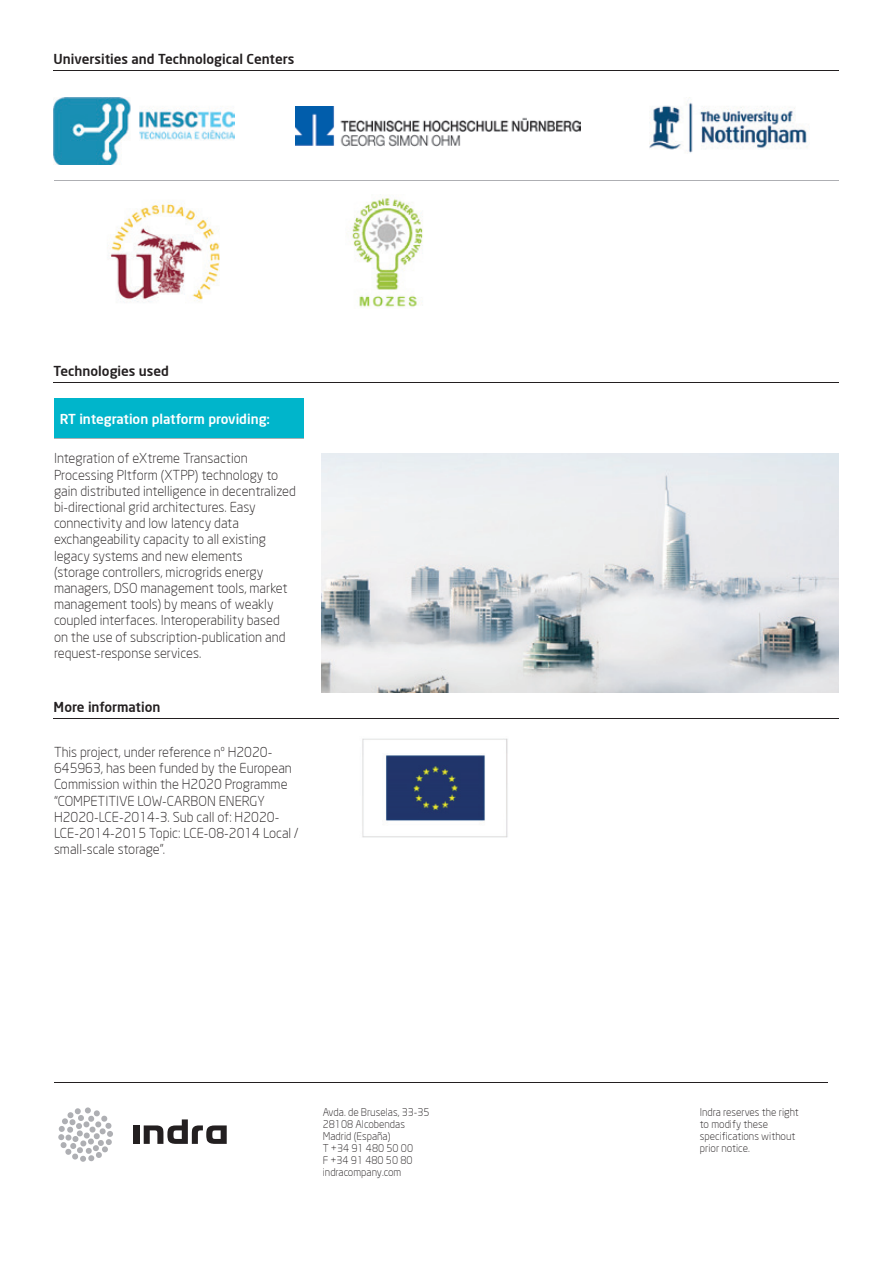
<style>
.page{position:relative;width:893px;height:1263px;background:#fff}
.page>*{position:absolute;margin:0;border:0;box-sizing:border-box;transform-origin:0 0}
.t1{font:300 13.5px/16.2px "Neo Sans";color:#231f20}
.t2{font:500 13.5px "Neo Sans";color:#231f20}
.t3{font:500 13.5px "Neo Sans";color:#fff}
.t4{font:300 10.5px/12px "Neo Sans";color:#231f20}
</style>
<div class="page">
<hr style="left:54px;top:1082px;width:774px;height:1px;background:#231f20">
<div style="left:80px;top:1155px;width:6px;height:7px;background:#aeafb3;border-radius:50%"></div>
<svg style="left:58px;top:1108px;width:55px;height:52px"></svg>
<div style="left:133px;top:1125px;width:6px;height:19px;background:#231f20"></div>
<svg style="left:144px;top:1119px;width:83px;height:25px"></svg>
<hr style="left:54px;top:70px;width:785px;height:1px;background:#231f20">
<hr style="left:54px;top:382px;width:785px;height:1px;background:#231f20">
<hr style="left:54px;top:718px;width:785px;height:1px;background:#231f20">
<img style="left:362px;top:738px;width:146px;height:100px">
<div style="left:54px;top:398px;width:250px;height:41px;background:#00b5cb"></div>
<hr style="left:54px;top:438px;width:250px;height:1px;background:#aeafb3">
<img style="left:295px;top:107px;width:285px;height:40px">
<img style="left:107px;top:203px;width:113px;height:100px">
<img style="left:54px;top:98px;width:180px;height:66px">
<img style="left:346px;top:194px;width:77px;height:114px">
<img style="left:650px;top:102px;width:158px;height:51px">
<hr style="left:54px;top:180px;width:785px;height:1px;background:#aeafb3">
<img style="left:321px;top:453px;width:518px;height:239px">
<p class="t2" style="left:54px;top:51px;width:242px">Universities and Technological Centers</p>
<p class="t2" style="left:54px;top:363px;width:117px">Technologies used</p>
<p class="t3" style="left:60px;top:410px;width:212px">RT integration platform providing:</p>
<p class="t1" style="left:54px;top:450px;width:243px">Integration of eXtreme Transaction Processing Pltform (XTPP) technology to gain distributed intelligence in decentralized bi-directional grid architectures. Easy connectivity and low latency data exchangeability capacity to all existing legacy systems and new elements<br>(storage controllers, microgrids energy managers, DSO management tools, market management tools) by means of weakly coupled interfaces. Interoperability based on the use of subscription-publication and request-response services.</p>
<p class="t2" style="left:54px;top:699px;width:108px">More information</p>
<p class="t1" style="left:54px;top:744px;width:246px">This project, under reference nº H2020- 645963, has been funded by the European Commission within the H2020 Programme “COMPETITIVE LOW-CARBON ENERGY H2020-LCE-2014-3. Sub call of: H2020- LCE-2014-2015 Topic: LCE-08-2014 Local / small-scale storage”.</p>
<p class="t4" style="left:323px;top:1106px;width:108px">Avda. de Bruselas, 33-35<br>28108 Alcobendas<br>Madrid (España)<br>T +34 91 480 50 00<br>F +34 91 480 50 80 indracompany.com</p>
<p class="t4" style="left:700px;top:1106px;width:101px">Indra reserves the right to modify these specifications without prior notice.</p>
</div>
